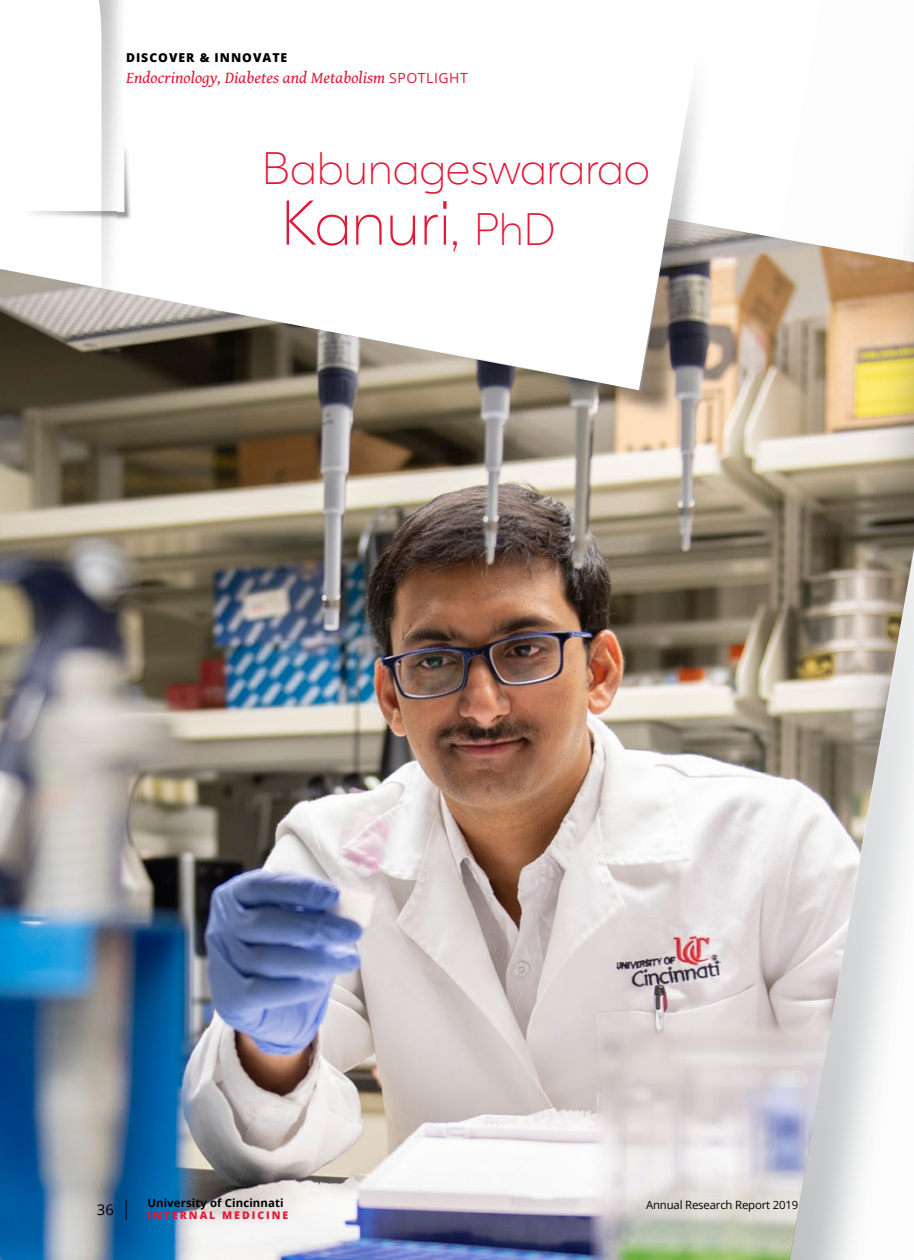
<style>
.page{position:relative;width:914px;height:1260px;background:#fff}
.page>*{position:absolute;margin:0;border:0;box-sizing:border-box;transform-origin:0 0}
.t1{font:200 63px "GT Eesti Pro Display";letter-spacing:.01em;color:#e31837}
.t2{font:200 45.5px "GT Eesti Pro Display";letter-spacing:.01em;color:#e31837}
.t3{font:italic 16.62px "Gentium Book Basic";letter-spacing:.005em;color:#e31837}
.t4{font:14.88px "Open Sans";color:#000}
.t5{font:800 12.25px "Open Sans";letter-spacing:.08em;color:#000}
.t6{font:11.38px "Open Sans";letter-spacing:-.015em;color:#000}
.t7{font:700 11.38px "Open Sans";letter-spacing:.01em;color:#000}
.t8{font:800 10.5px "Open Sans";letter-spacing:.19em;color:#e31837}
.s1{font-family:"Open Sans";font-style:normal;font-size:14px}
.s2{font-size:45.5px}
.s3{font-weight:300;font-size:19.25px}
</style>
<div class="page">
<img style="left:0;top:302px;width:788px;height:958px">
<img style="left:788px;top:877px;width:115px;height:383px">
<img style="left:748px;top:222px;width:166px;height:655px">
<img style="left:0;top:0;width:178px;height:373px">
<img style="left:393px;top:90px;width:381px;height:336px">
<p class="t5" style="left:126px;top:48px;width:163px">DISCOVER &amp; INNOVATE</p>
<p class="t3" style="left:126px;top:65px;width:343px">Endocrinology, Diabetes and Metabolism <span class="s1">SPOTLIGHT</span></p>
<h2 class="t2" style="left:262px;top:144px;width:388px">Babunageswararao</h2>
<h1 class="t1" style="left:281px;top:188px;width:275px">Kanuri<span class="s2">, PhD</span></h1>
<p class="t7" style="left:147px;top:1195px;width:138px">University of Cincinnati</p>
<p class="t8" style="left:147px;top:1207px;width:142px">INTERNAL MEDICINE</p>
<p class="t4" style="left:97px;top:1199px;width:36px">36 <span class="s3">|</span></p>
<p class="t6" style="left:646px;top:1197px;width:154px">Annual Research Report 2019</p>
</div>
